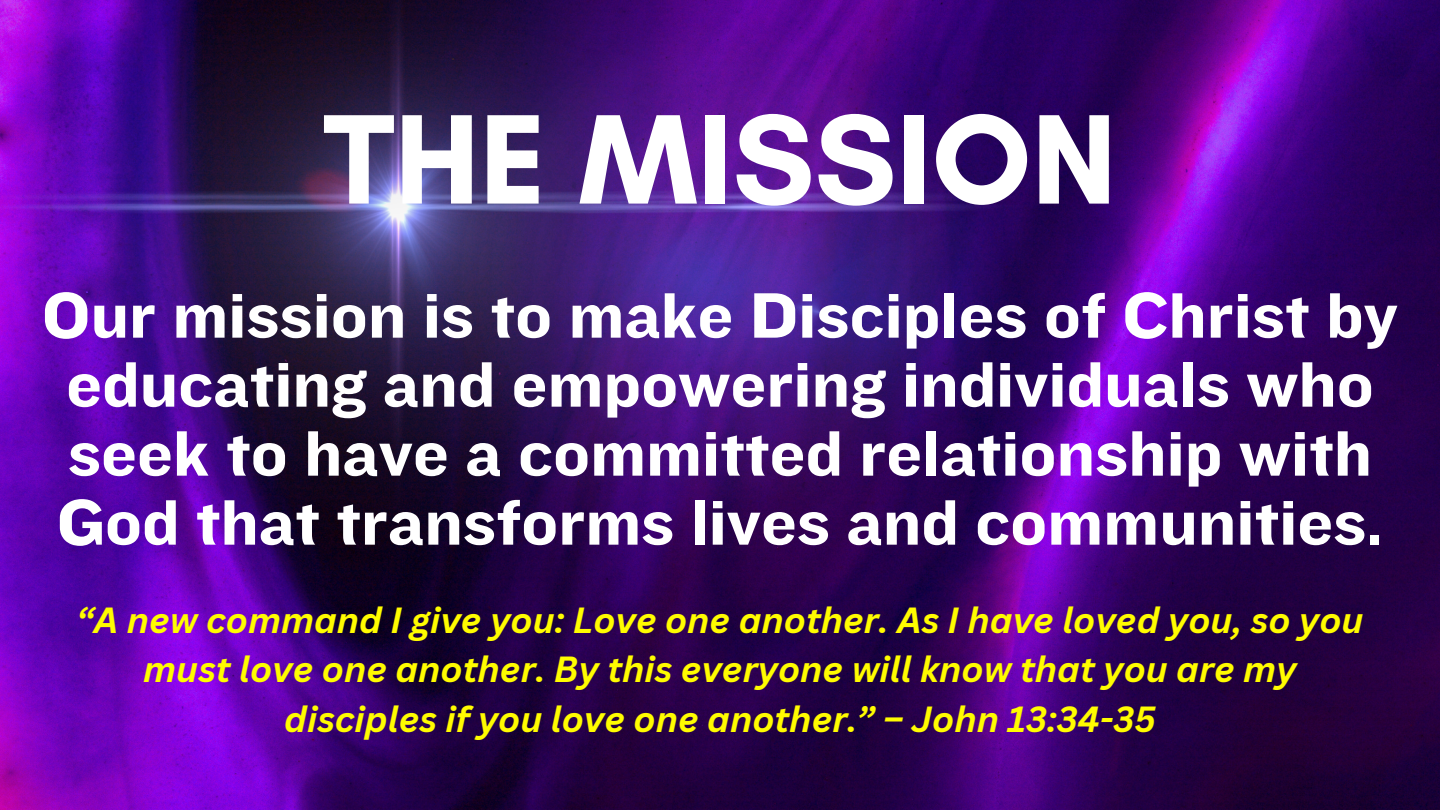
<style>
.page{position:relative;width:1440px;height:810px;background:#fff}
.page>*{position:absolute;margin:0;border:0;box-sizing:border-box;transform-origin:0 0}
.t1{font:700 130px "Glacial Indifference";color:#fff}
.t2{font:66.6px/69px "Knockout 52";color:#fff}
.t3{font:italic 700 35.4px/49.5px "Canva Sans";color:#fffc00;text-align:center}
</style>
<div class="page">
<img style="left:0;top:0;width:1440px;height:810px">
<img style="left:0;top:0;width:1110px;height:576px">
<p class="t1" style="left:323px;top:80px;width:795px">THE MISSION</p>
<p class="t2" style="left:42px;top:279px;width:1357px">Our mission is to make Disciples of Christ by educating and empowering individuals who seek to have a committed relationship with God that transforms lives and communities.</p>
<p class="t3" style="left:76px;top:594px;width:1289px">“A new command I give you: Love one another. As I have loved you, so you must love one another. By this everyone will know that you are my disciples if you love one another.” – John 13:34-35</p>
</div>
